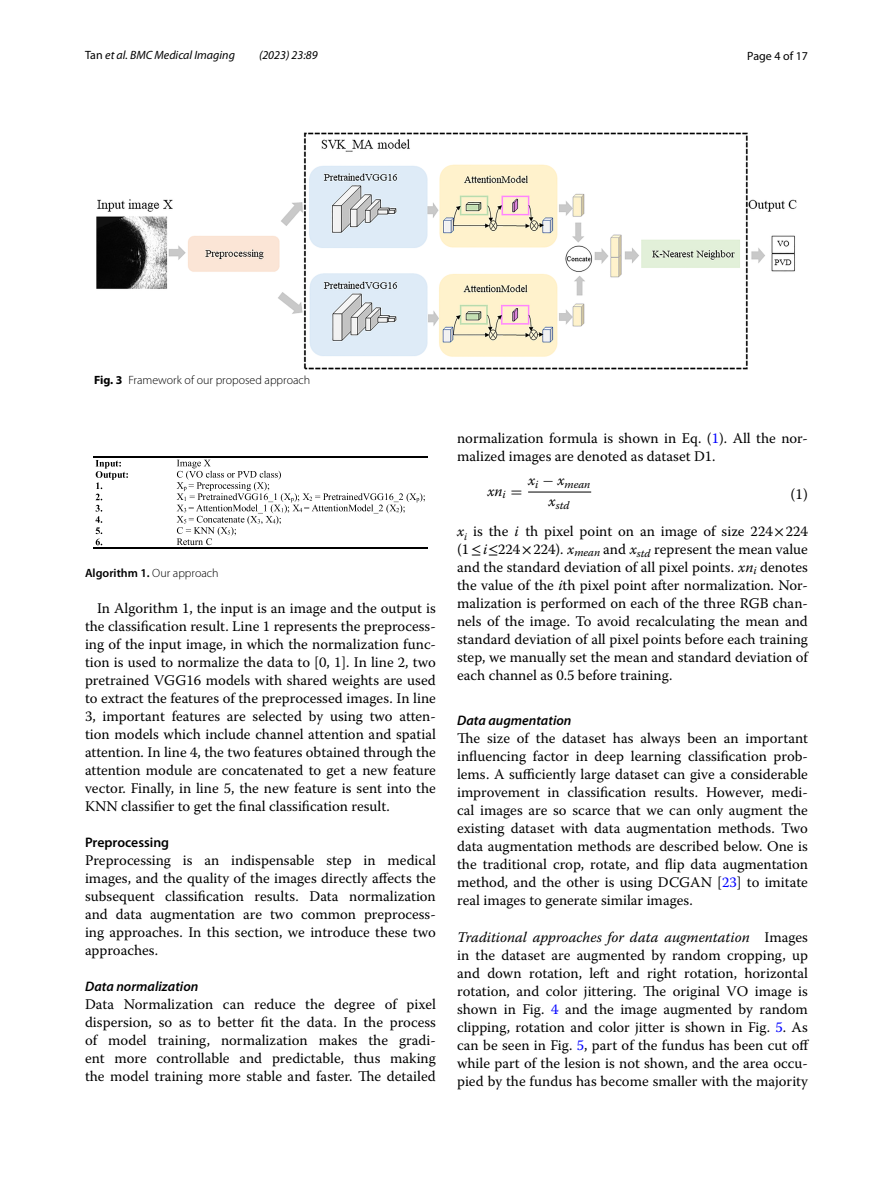
<style>
.page{position:relative;width:893px;height:1187px;background:#fff}
.page>*{position:absolute;margin:0;border:0;box-sizing:border-box;transform-origin:0 0}
.t1{font:15px "Warnock Pro";color:#000}
.t2{font:14.7px/18px "Warnock Pro";color:#000;text-align:justify}
.t3{font:14.7px "Warnock Pro It 5";color:#000}
.t4{font:14.7px "Warnock Pro It 4";color:#000}
.t5{font:italic 600 13.8px "Myriad Pro";color:#000}
.t6{font:600 13.8px "Myriad Pro";color:#000}
.t7{font:italic 12px "Myriad Pro";color:#000}
.t8{font:300 12px "Myriad Pro";color:#000}
.t9{font:600 12px "Myriad Pro";color:#000}
.t10{font:12px "Myriad Pro";color:#000}
.t11{font:11.25px/21.3px "Warnock Pro It 4";color:#000;text-align:center}
.s1{font-style:normal}
.s2{font-weight:700}
.s3{font-weight:300}
.s4{color:#00f}
.s5{font-family:"MTSYN"}
.s6{font-family:"Warnock Pro It 5"}
.s7{font-family:"Warnock Pro It 6"}
.s8{font-family:"STIX"}
.s9{font-family:"Warnock Pro It 7"}
.s10{font-style:italic}
.s11{font-family:"Warnock Pro It 2"}
.s12{font-family:"Warnock Pro It 3"}
.s13{font-family:"Warnock Pro"}
</style>
<div class="page">
<svg style="left:95px;top:460px;width:33px;height:85px"></svg>
<hr style="left:93px;top:456px;width:78px;height:1px;background:#000">
<hr style="left:173px;top:456px;width:255px;height:1px;background:#000">
<hr style="left:93px;top:547px;width:78px;height:1px;background:#000">
<svg style="left:171px;top:456px;width:254px;height:92px"></svg>
<hr style="left:172px;top:547px;width:256px;height:1px;background:#000">
<hr style="left:528px;top:491px;width:63px;height:1px;background:#000">
<img style="left:96px;top:133px;width:701px;height:236px">
<p class="t7" style="left:85px;top:48px;width:151px"><span class="s1">Tan</span> et al. BMC Medical Imaging</p>
<p class="t7" style="left:259px;top:48px;width:60px">(2023) 23:89</p>
<p class="t10" style="left:747px;top:48px;width:62px">Page 4 of 17</p>
<p class="t8" style="left:94px;top:374px;width:218px"><span class="s2">Fig. 3</span> Framework of our proposed approach</p>
<p class="t9" style="left:85px;top:565px;width:135px">Algorithm 1. <span class="s3">Our approach</span></p>
<p class="t2" style="left:85px;top:598px;width:352px;text-indent:12px">In Algorithm 1, the input is an image and the output is the classification result. Line 1 represents the preprocess&shy;ing of the input image, in which the normalization func&shy;tion is used to normalize the data to [0, 1]. In line 2, two pretrained VGG16 models with shared weights are used to extract the features of the preprocessed images. In line 3, important features are selected by using two atten&shy;tion models which include channel attention and spatial attention. In line 4, the two features obtained through the attention module are concatenated to get a new feature vector. Finally, in line 5, the new feature is sent into the KNN classifier to get the final classification result.</p>
<p class="t6" style="left:85px;top:833px;width:86px">Preprocessing</p>
<p class="t2" style="left:85px;top:850px;width:352px">Preprocessing is an indispensable step in medical images, and the quality of the images directly affects the subsequent classification results. Data normalization and data augmentation are two common preprocess&shy;ing approaches. In this section, we introduce these two approaches.</p>
<p class="t5" style="left:85px;top:977px;width:115px">Data normalization</p>
<p class="t2" style="left:85px;top:994px;width:352px">Data Normalization can reduce the degree of pixel dispersion, so as to better fit the data. In the process of model training, normalization makes the gradi&shy;ent more controllable and predictable, thus making the model training more stable and faster. The detailed</p>
<p class="t2" style="left:457px;top:428px;width:352px">normalization formula is shown in Eq. (<span class="s4">1</span>). All the nor&shy;malized images are denoted as dataset D1.</p>
<p class="t4" style="left:487px;top:485px;width:36px">xn<sub>i</sub> <span class="s5">=</span></p>
<p class="t11" style="left:528px;top:474px;width:64px"><sup>x</sup>i <sup>−</sup> <sup>x</sup>mean <sup>x</sup>std</p>
<p class="t1" style="left:791px;top:485px;width:19px">(1)</p>
<p class="t2" style="left:457px;top:522px;width:352px"><span class="s6">x</span><sub>i</sub> is the <span class="s7">i</span> th pixel point on an image of size 224<span class="s8">×</span>224 (1<span class="s8">≤</span><span class="s9">i</span><span class="s8">≤</span>224<span class="s8">×</span>224). <span class="s10">x</span><sub>mean</sub> and <span class="s11">x</span><sub>std</sub> represent the mean value and the standard deviation of all pixel points. <span class="s12">xn</span><sub>i</sub> denotes the value of the <span class="s6">i</span>th pixel point after normalization. Nor&shy;malization is performed on each of the three RGB chan&shy;nels of the image. To avoid recalculating the mean and standard deviation of all pixel points before each training step, we manually set the mean and standard deviation of each channel as 0.5 before training.</p>
<p class="t5" style="left:457px;top:711px;width:116px">Data augmentation</p>
<p class="t2" style="left:457px;top:729px;width:352px">The size of the dataset has always been an important influencing factor in deep learning classification prob&shy;lems. A sufficiently large dataset can give a considerable improvement in classification results. However, medi&shy;cal images are so scarce that we can only augment the existing dataset with data augmentation methods. Two data augmentation methods are described below. One is the traditional crop, rotate, and flip data augmentation method, and the other is using DCGAN [<span class="s4">23</span>] to imitate real images to generate similar images.</p>
<p class="t3" style="left:457px;top:928px;width:352px">Traditional approaches for data augmentation <span class="s13">Images</span></p>
<p class="t2" style="left:457px;top:946px;width:353px">in the dataset are augmented by random cropping, up and down rotation, left and right rotation, horizontal rotation, and color jittering. The original VO image is shown in Fig. <span class="s4">4</span> and the image augmented by random clipping, rotation and color jitter is shown in Fig. <span class="s4">5</span>. As can be seen in Fig. <span class="s4">5</span>, part of the fundus has been cut off while part of the lesion is not shown, and the area occu&shy;pied by the fundus has become smaller with the majority</p>
</div>
